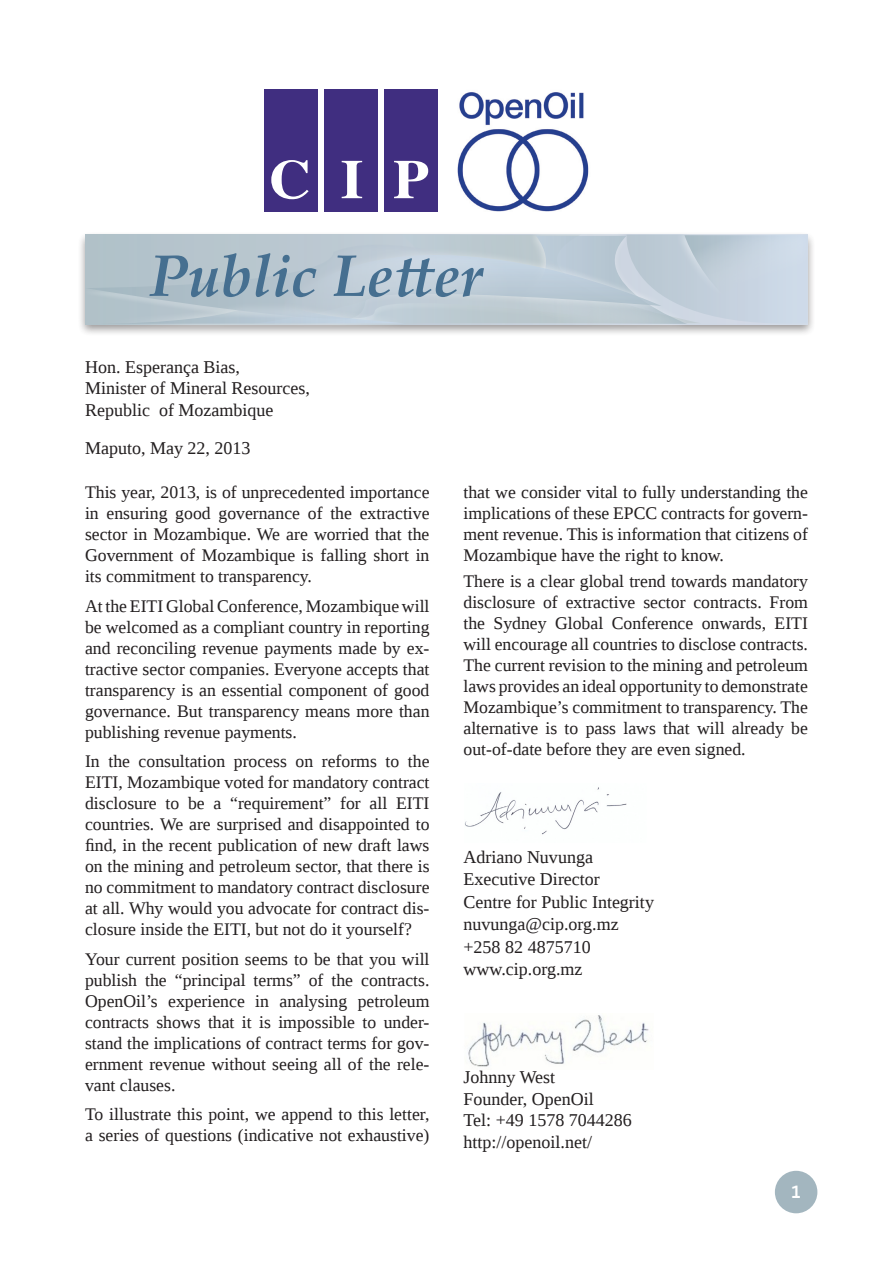
<style>
.page{position:relative;width:893px;height:1263px;background:#fff}
.page>*{position:absolute;margin:0;border:0;box-sizing:border-box;transform-origin:0 0}
.Titulo{font:italic 700 58.5px "Palatino Linotype";color:#466f90}
.t1{font:18px "Liberation Serif";color:#231f20}
.t2{font:17.7px/21px "Liberation Serif";color:#231f20;text-align:justify}
.t3{font:700 16.5px "News Gothic";color:#fff}
</style>
<div class="page">
<div style="left:775px;top:1171px;width:42px;height:42px;background:#a3b6bf;border-radius:50%"></div>
<div style="left:265px;top:89px;width:53px;height:123px;background:#402e80"></div>
<div style="left:324px;top:89px;width:53px;height:123px;background:#402e80"></div>
<div style="left:384px;top:89px;width:53px;height:123px;background:#402e80"></div>
<svg style="left:271px;top:160px;width:157px;height:39px"></svg>
<img style="left:457px;top:92px;width:132px;height:120px">
<div style="left:78px;top:231px;width:740px;height:108px;background:#231f20;opacity:.55"></div>
<div style="left:674px;top:227px;width:143px;height:109px;background:#fff;opacity:.65"></div>
<div style="left:454px;top:227px;width:242px;height:108px;background:#fff;opacity:.65"></div>
<div style="left:256px;top:247px;width:414px;height:88px;background:#fff;opacity:.65"></div>
<div style="left:81px;top:287px;width:333px;height:48px;background:#fff;opacity:.65"></div>
<svg style="left:91px;top:235px;width:718px;height:91px;background:#bdcad4"></svg>
<img style="left:468px;top:1015px;width:181px;height:52px">
<img style="left:465px;top:787px;width:162px;height:48px">
<p class="Titulo" style="left:149px;top:234px;width:335px">Public Letter</p>
<p class="t1" style="left:85px;top:355px;width:156px">Hon. Esperança Bias,</p>
<p class="t1" style="left:85px;top:376px;width:226px">Minister of Mineral Resources,</p>
<p class="t1" style="left:85px;top:398px;width:190px">Republic of Mozambique</p>
<p class="t1" style="left:85px;top:437px;width:167px">Maputo, May 22, 2013</p>
<p class="t2" style="left:85px;top:482px;width:346px">This year, 2013, is of unprecedented importance in ensuring good governance of the extractive sector in Mozambique. We are worried that the Government of Mozambique is falling short in its commitment to transparency.</p>
<p class="t2" style="left:85px;top:595px;width:346px">At the EITI Global Conference, Mozambique will be welcomed as a compliant country in reporting and reconciling revenue payments made by ex&shy;tractive sector companies. Everyone accepts that transparency is an essential component of good governance. But transparency means more than publishing revenue payments.</p>
<p class="t2" style="left:85px;top:751px;width:346px">In the consultation process on reforms to the EITI, Mozambique voted for mandatory contract disclosure to be a “requirement” for all EITI countries. We are surprised and disappointed to find, in the recent publication of new draft laws on the mining and petroleum sector, that there is no commitment to mandatory contract disclosure at all. Why would you advocate for contract dis&shy;closure inside the EITI, but not do it yourself?</p>
<p class="t2" style="left:85px;top:948px;width:346px">Your current position seems to be that you will publish the “principal terms” of the contracts.<br>OpenOil’s experience in analysing petroleum contracts shows that it is impossible to under&shy;stand the implications of contract terms for gov&shy;ernment revenue without seeing all of the rele&shy;vant clauses.</p>
<p class="t2" style="left:85px;top:1104px;width:346px">To illustrate this point, we append to this letter, a series of questions (indicative not exhaustive)</p>
<p class="t2" style="left:463px;top:482px;width:346px">that we consider vital to fully understanding the implications of these EPCC contracts for govern&shy;ment revenue. This is information that citizens of Mozambique have the right to know.</p>
<p class="t2" style="left:463px;top:570px;width:346px">There is a clear global trend towards mandatory disclosure of extractive sector contracts. From the Sydney Global Conference onwards, EITI will encourage all countries to disclose contracts.<br>The current revision to the mining and petroleum laws provides an ideal opportunity to demonstrate Mozambique’s commitment to transparency. The alternative is to pass laws that will already be out-of-date before they are even signed.</p>
<p class="t1" style="left:463px;top:845px;width:131px">Adriano Nuvunga</p>
<p class="t1" style="left:463px;top:867px;width:138px">Executive Director</p>
<p class="t1" style="left:463px;top:890px;width:192px">Centre for Public Integrity</p>
<p class="t1" style="left:463px;top:912px;width:157px">nuvunga@cip.org.mz</p>
<p class="t1" style="left:463px;top:935px;width:129px">+258 82 4875710</p>
<p class="t1" style="left:463px;top:957px;width:120px">www.cip.org.mz</p>
<p class="t1" style="left:463px;top:1065px;width:93px">Johnny West</p>
<p class="t1" style="left:463px;top:1087px;width:132px">Founder, OpenOil</p>
<p class="t1" style="left:463px;top:1109px;width:170px">Tel: +49 1578 7044286</p>
<p class="t1" style="left:463px;top:1130px;width:130px">http://openoil.net/</p>
<p class="t3" style="left:791px;top:1182px;width:12px">1</p>
</div>
